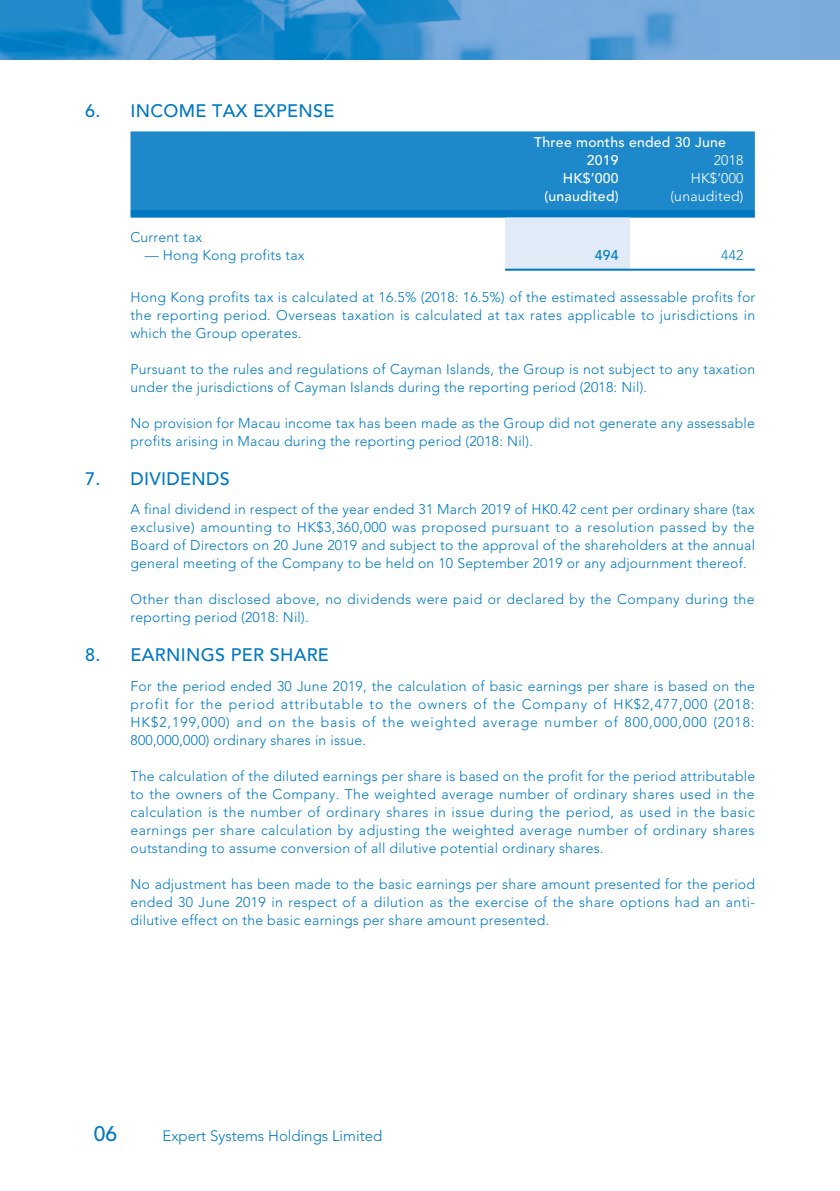
<style>
.page{position:relative;width:840px;height:1191px;background:#fff}
.page>*{position:absolute;margin:0;border:0;box-sizing:border-box;transform-origin:0 0}
.t1{font:500 21px "Avenir LT Std";color:#0079c2}
.t2{font:500 18px "Avenir LT Std";letter-spacing:.015em;color:#0079c2}
.t3{font:300 15px "Avenir LT Std";color:#0079c2}
.t4{font:300 14px/18px "Avenir LT Std";letter-spacing:.015em;color:#0079c2;text-align:justify}
.t5{font:500 14px/18px "Avenir LT Std";letter-spacing:.015em;color:#fff}
.t6{font:300 14px "Avenir LT Std";letter-spacing:.015em;color:#fff}
.t7{font:500 14px "Avenir LT Std";color:#0079c2}
</style>
<div class="page">
<div style="left:0;top:0;width:838px;height:60px;background:#7aabdb"></div>
<img style="left:0;top:0;width:677px;height:60px">
<div style="left:130px;top:131px;width:624px;height:78px;background:#1e89ca"></div>
<svg style="left:130px;top:209px;width:624px;height:60px"></svg>
<hr style="left:505px;top:269px;width:124px;height:2px;background:#0079c2">
<hr style="left:629px;top:269px;width:125px;height:2px;background:#0079c2">
<p class="t2" style="left:85px;top:100px;width:251px">6. INCOME TAX EXPENSE</p>
<p class="t5" style="left:586px;top:133px;width:140px;text-indent:-52px">Three months ended 30 June<br>2019</p>
<p class="t6" style="left:713px;top:152px;width:31px">2018</p>
<p class="t5" style="left:562px;top:170px;width:57px">HK$’000</p>
<p class="t6" style="left:690px;top:170px;width:54px">HK$’000</p>
<p class="t5" style="left:544px;top:188px;width:76px">(unaudited)</p>
<p class="t6" style="left:670px;top:188px;width:75px">(unaudited)</p>
<p class="t4" style="left:130px;top:228px;width:73px">Current tax</p>
<p class="t4" style="left:145px;top:246px;width:161px">— Hong Kong profits tax</p>
<p class="t7" style="left:594px;top:247px;width:25px">494</p>
<p class="t4" style="left:720px;top:246px;width:24px">442</p>
<p class="t4" style="left:130px;top:288px;width:625px">Hong Kong profits tax is calculated at 16.5% (2018: 16.5%) of the estimated assessable profits for the reporting period. Overseas taxation is calculated at tax rates applicable to jurisdictions in which the Group operates.</p>
<p class="t4" style="left:130px;top:360px;width:625px">Pursuant to the rules and regulations of Cayman Islands, the Group is not subject to any taxation under the jurisdictions of Cayman Islands during the reporting period (2018: Nil).</p>
<p class="t4" style="left:130px;top:414px;width:625px">No provision for Macau income tax has been made as the Group did not generate any assessable profits arising in Macau during the reporting period (2018: Nil).</p>
<p class="t2" style="left:85px;top:468px;width:146px">7. DIVIDENDS</p>
<p class="t4" style="left:130px;top:500px;width:625px">A final dividend in respect of the year ended 31 March 2019 of HK0.42 cent per ordinary share (tax exclusive) amounting to HK$3,360,000 was proposed pursuant to a resolution passed by the Board of Directors on 20 June 2019 and subject to the approval of the shareholders at the annual general meeting of the Company to be held on 10 September 2019 or any adjournment thereof.</p>
<p class="t4" style="left:130px;top:590px;width:625px">Other than disclosed above, no dividends were paid or declared by the Company during the reporting period (2018: Nil).</p>
<p class="t2" style="left:85px;top:645px;width:245px">8. EARNINGS PER SHARE</p>
<p class="t4" style="left:130px;top:677px;width:625px">For the period ended 30 June 2019, the calculation of basic earnings per share is based on the profit for the period attributable to the owners of the Company of HK$2,477,000 (2018:<br>HK$2,199,000) and on the basis of the weighted average number of 800,000,000 (2018:<br>800,000,000) ordinary shares in issue.</p>
<p class="t4" style="left:130px;top:767px;width:625px">The calculation of the diluted earnings per share is based on the profit for the period attributable to the owners of the Company. The weighted average number of ordinary shares used in the calculation is the number of ordinary shares in issue during the period, as used in the basic earnings per share calculation by adjusting the weighted average number of ordinary shares outstanding to assume conversion of all dilutive potential ordinary shares.</p>
<p class="t4" style="left:130px;top:875px;width:625px">No adjustment has been made to the basic earnings per share amount presented for the period ended 30 June 2019 in respect of a dilution as the exercise of the share options had an anti&shy;dilutive effect on the basic earnings per share amount presented.</p>
<h1 class="t1" style="left:94px;top:1121px;width:25px">06</h1>
<p class="t3" style="left:162px;top:1126px;width:221px">Expert Systems Holdings Limited</p>
</div>
